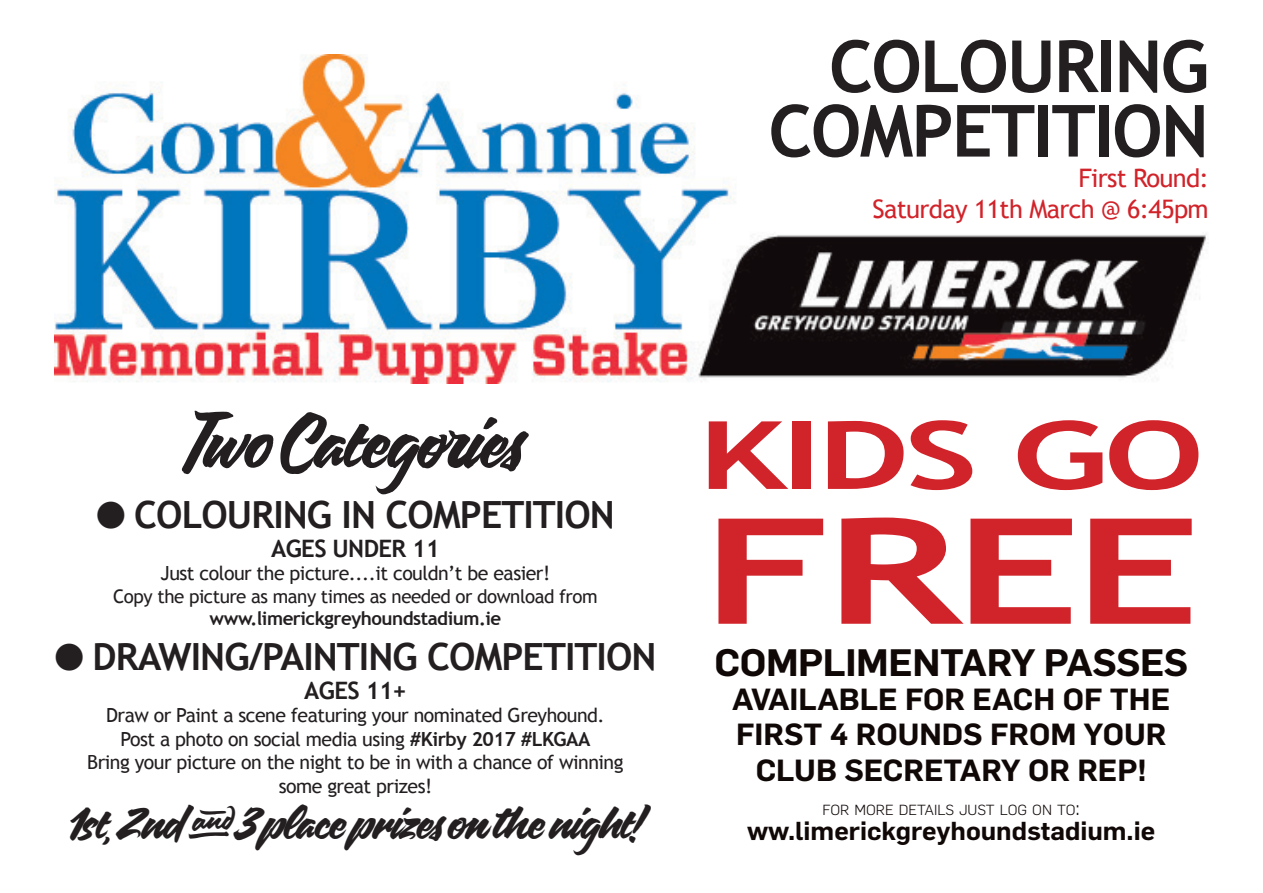
<style>
.page{position:relative;width:1263px;height:893px;background:#fff}
.page>*{position:absolute;margin:0;border:0;box-sizing:border-box;transform-origin:0 0}
.t1{font:700 146.85px "Trebuchet MS";color:#d1232a;scale:1.51 1}
.t2{font:700 94.35px "Trebuchet MS";letter-spacing:-.03em;color:#d1232a;scale:1.51 1}
.t3{font:75px "Quotes Script";letter-spacing:-.025em;color:#231f20}
.t4{font:700 72px "Trebuchet MS";letter-spacing:-.025em;color:#231f20}
.t5{font:46.5px "Quotes Script";letter-spacing:-.025em;color:#231f20}
.t6{font:700 37.5px "Trebuchet MS";letter-spacing:-.025em;color:#231f20}
.t7{font:600 37.5px "Flama";letter-spacing:-.01em;color:#100807}
.t8{font:600 30px/35.2px "Flama";color:#100807;text-align:center}
.t9{font:25.5px "Trebuchet MS";letter-spacing:-.025em;color:#d1232a}
.t10{font:600 25.5px "Flama";color:#100807}
.t11{font:700 24px "Trebuchet MS";letter-spacing:-.025em;color:#231f20}
.t12{font:19.5px "Trebuchet MS";letter-spacing:-.025em;color:#231f20}
.t13{font:18.75px "Trebuchet MS";letter-spacing:-.025em;color:#231f20}
.t14{font:700 18.75px "Trebuchet MS";letter-spacing:-.025em;color:#231f20}
.t15{font:300 14.4px "Flama";color:#100807}
.s1{font-weight:700}
.s2{font-size:20.55px}
</style>
<div class="page">
<img style="left:54px;top:54px;width:1153px;height:329px">
<p class="t4" style="left:829px;top:22px;width:381px">COLOURING</p>
<p class="t4" style="left:768px;top:86px;width:442px">COMPETITION</p>
<p class="t9" style="left:1078px;top:163px;width:132px">First Round:</p>
<p class="t9" style="left:872px;top:194px;width:338px">Saturday 11th March @ 6:45pm</p>
<p class="t3" style="left:187px;top:391px;width:343px">Two Categories</p>
<p class="t6" style="left:96px;top:491px;width:520px">● COLOURING IN COMPETITION</p>
<p class="t11" style="left:271px;top:533px;width:170px">AGES UNDER 11</p>
<p class="t12" style="left:161px;top:562px;width:391px">Just colour the picture....it couldn’t be easier!</p>
<p class="t13" style="left:113px;top:585px;width:486px">Copy the picture as many times as needed or download from</p>
<p class="t14" style="left:210px;top:607px;width:293px">www.limerickgreyhoundstadium.ie</p>
<p class="t6" style="left:54px;top:633px;width:603px">● DRAWING/PAINTING COMPETITION</p>
<p class="t11" style="left:304px;top:675px;width:104px">AGES 11+</p>
<p class="t12" style="left:106px;top:704px;width:500px">Draw or Paint a scene featuring your nominated Greyhound.</p>
<p class="t12" style="left:121px;top:727px;width:471px">Post a photo on social media using <span class="s1">#Kirby 2017 #LKGAA</span></p>
<p class="t12" style="left:87px;top:751px;width:538px">Bring your picture on the night to be in with a chance of winning</p>
<p class="t12" style="left:279px;top:774px;width:155px">some great prizes!</p>
<p class="t5" style="left:69px;top:791px;width:575px">1st, 2nd and 3 place prizes on the night!</p>
<p class="t2" style="left:698px;top:396px;width:336px">KIDS GO</p>
<p class="t1" style="left:702px;top:480px;width:331px">FREE</p>
<p class="t7" style="left:714px;top:635px;width:475px">COMPLIMENTARY PASSES</p>
<p class="t8" style="left:732px;top:680px;width:440px">AVAILABLE FOR EACH OF THE<br>FIRST 4 ROUNDS FROM YOUR<br>CLUB SECRETARY OR REP!</p>
<p class="t15" style="left:822px;top:800px;width:259px">FOR MORE DETAILS JUST LOG ON TO<span class="s2">:</span></p>
<p class="t10" style="left:747px;top:812px;width:410px">ww.limerickgreyhoundstadium.ie</p>
</div>
